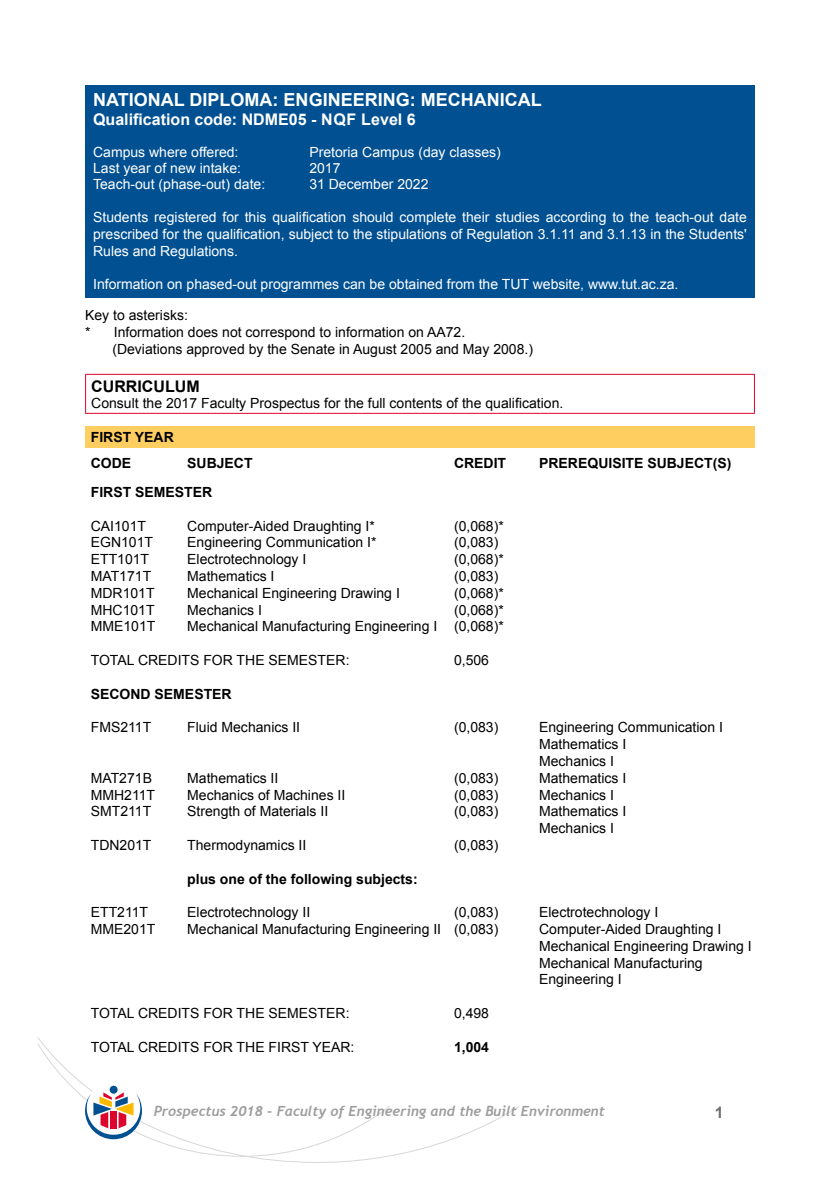
<style>
.page{position:relative;width:840px;height:1191px;background:#fff}
.page>*{position:absolute;margin:0;border:0;box-sizing:border-box;transform-origin:0 0}
.t1{font:700 18px "Arial";color:#fff}
.t2{font:700 16px "Arial";color:#fff}
.t3{font:700 16px "Arial";color:#000}
.t4{font:700 16px "Arial";color:#706f6f}
.t5{font:14px/16.8px "Arial";color:#000}
.t6{font:14px/16.8px "Arial";color:#fff;text-align:justify}
.t7{font:700 14px/26.4px "Arial";color:#000}
.t8{font:italic 700 14px "Trebuchet";color:#9d9d9c}
</style>
<div class="page">
<svg style="left:37px;top:1037px;width:482px;height:125px"></svg>
<svg style="left:37px;top:1043px;width:353px;height:113px"></svg>
<div style="left:85px;top:85px;width:669px;height:212px;background:#005092"></div>
<hr style="left:85px;top:374px;width:669px;height:1px;background:#dd052b">
<hr style="left:85px;top:375px;width:1px;height:38px;background:#dd052b">
<hr style="left:753px;top:375px;width:1px;height:38px;background:#dd052b">
<hr style="left:85px;top:413px;width:669px;height:1px;background:#dd052b">
<div style="left:85px;top:426px;width:669px;height:21px;background:#fece61"></div>
<p class="t1" style="left:93px;top:87px;width:450px">NATIONAL DIPLOMA: ENGINEERING: MECHANICAL</p>
<p class="t2" style="left:93px;top:108px;width:324px">Qualification code: NDME05 - NQF Level 6</p>
<p class="t6" style="left:93px;top:144px;width:147px">Campus where offered:</p>
<p class="t6" style="left:309px;top:144px;width:193px">Pretoria Campus (day classes)</p>
<p class="t6" style="left:93px;top:160px;width:149px">Last year of new intake:</p>
<p class="t6" style="left:309px;top:160px;width:33px">2017</p>
<p class="t6" style="left:93px;top:176px;width:173px">Teach-out (phase-out) date:</p>
<p class="t6" style="left:309px;top:176px;width:121px">31 December 2022</p>
<p class="t6" style="left:93px;top:209px;width:655px">Students registered for this qualification should complete their studies according to the teach-out date prescribed for the qualification, subject to the stipulations of Regulation 3.1.11 and 3.1.13 in the Students' Rules and Regulations.</p>
<p class="t6" style="left:93px;top:276px;width:586px">Information on phased-out programmes can be obtained from the TUT website, www.tut.ac.za.</p>
<p class="t5" style="left:85px;top:307px;width:104px">Key to asterisks:</p>
<p class="t5" style="left:85px;top:324px;width:381px">* Information does not correspond to information on AA72.</p>
<p class="t5" style="left:112px;top:340px;width:422px">(Deviations approved by the Senate in August 2005 and May 2008.)</p>
<p class="t3" style="left:91px;top:375px;width:110px">CURRICULUM</p>
<p class="t5" style="left:91px;top:394px;width:473px">Consult the 2017 Faculty Prospectus for the full contents of the qualification.</p>
<p class="t7" style="left:91px;top:424px;width:84px">FIRST YEAR<br>CODE</p>
<p class="t7" style="left:187px;top:450px;width:67px">SUBJECT</p>
<p class="t7" style="left:454px;top:450px;width:54px">CREDIT</p>
<p class="t7" style="left:539px;top:450px;width:194px">PREREQUISITE SUBJECT(S)</p>
<p class="t7" style="left:91px;top:479px;width:123px">FIRST SEMESTER</p>
<p class="t5" style="left:91px;top:517px;width:57px">CAI101T</p>
<p class="t5" style="left:187px;top:517px;width:189px">Computer-Aided Draughting I*</p>
<p class="t5" style="left:454px;top:517px;width:51px">(0,068)*</p>
<p class="t5" style="left:91px;top:534px;width:64px">EGN101T</p>
<p class="t5" style="left:187px;top:534px;width:191px">Engineering Communication I*</p>
<p class="t5" style="left:454px;top:534px;width:46px">(0,083)</p>
<p class="t5" style="left:91px;top:551px;width:60px">ETT101T</p>
<p class="t5" style="left:187px;top:551px;width:121px">Electrotechnology I</p>
<p class="t5" style="left:454px;top:551px;width:51px">(0,068)*</p>
<p class="t5" style="left:91px;top:567px;width:62px">MAT171T</p>
<p class="t5" style="left:187px;top:567px;width:89px">Mathematics I</p>
<p class="t5" style="left:454px;top:567px;width:46px">(0,083)</p>
<p class="t5" style="left:91px;top:584px;width:65px">MDR101T</p>
<p class="t5" style="left:187px;top:584px;width:214px">Mechanical Engineering Drawing I</p>
<p class="t5" style="left:454px;top:584px;width:51px">(0,068)*</p>
<p class="t5" style="left:91px;top:601px;width:65px">MHC101T</p>
<p class="t5" style="left:187px;top:601px;width:76px">Mechanics I</p>
<p class="t5" style="left:454px;top:601px;width:51px">(0,068)*</p>
<p class="t5" style="left:91px;top:618px;width:66px">MME101T</p>
<p class="t5" style="left:187px;top:618px;width:318px">Mechanical Manufacturing Engineering I (0,068)*</p>
<p class="t5" style="left:91px;top:651px;width:260px">TOTAL CREDITS FOR THE SEMESTER:</p>
<p class="t5" style="left:454px;top:651px;width:37px">0,506</p>
<p class="t7" style="left:91px;top:680px;width:142px">SECOND SEMESTER</p>
<p class="t5" style="left:91px;top:719px;width:62px">FMS211T</p>
<p class="t5" style="left:187px;top:719px;width:114px">Fluid Mechanics II</p>
<p class="t5" style="left:454px;top:719px;width:46px">(0,083)</p>
<p class="t5" style="left:539px;top:719px;width:185px">Engineering Communication I<br>Mathematics I<br>Mechanics I</p>
<p class="t5" style="left:91px;top:769px;width:63px">MAT271B</p>
<p class="t5" style="left:187px;top:769px;width:93px">Mathematics II</p>
<p class="t5" style="left:454px;top:769px;width:46px">(0,083)</p>
<p class="t5" style="left:539px;top:769px;width:89px">Mathematics I</p>
<p class="t5" style="left:91px;top:786px;width:66px">MMH211T</p>
<p class="t5" style="left:187px;top:786px;width:159px">Mechanics of Machines II</p>
<p class="t5" style="left:454px;top:786px;width:46px">(0,083)</p>
<p class="t5" style="left:539px;top:786px;width:76px">Mechanics I</p>
<p class="t5" style="left:91px;top:803px;width:62px">SMT211T</p>
<p class="t5" style="left:187px;top:803px;width:142px">Strength of Materials II</p>
<p class="t5" style="left:454px;top:803px;width:46px">(0,083)</p>
<p class="t5" style="left:539px;top:803px;width:89px">Mathematics I<br>Mechanics I</p>
<p class="t5" style="left:91px;top:836px;width:62px">TDN201T</p>
<p class="t5" style="left:187px;top:836px;width:121px">Thermodynamics II</p>
<p class="t5" style="left:454px;top:836px;width:46px">(0,083)</p>
<p class="t7" style="left:187px;top:865px;width:232px">plus one of the following subjects:</p>
<p class="t5" style="left:91px;top:903px;width:59px">ETT211T</p>
<p class="t5" style="left:187px;top:903px;width:124px">Electrotechnology II</p>
<p class="t5" style="left:454px;top:903px;width:46px">(0,083)</p>
<p class="t5" style="left:539px;top:903px;width:121px">Electrotechnology I</p>
<p class="t5" style="left:91px;top:920px;width:66px">MME201T</p>
<p class="t5" style="left:187px;top:920px;width:312px">Mechanical Manufacturing Engineering II (0,083)</p>
<p class="t5" style="left:539px;top:920px;width:214px">Computer-Aided Draughting I<br>Mechanical Engineering Drawing I<br>Mechanical Manufacturing<br>Engineering I</p>
<p class="t5" style="left:91px;top:1004px;width:260px">TOTAL CREDITS FOR THE SEMESTER:</p>
<p class="t5" style="left:454px;top:1004px;width:37px">0,498</p>
<p class="t5" style="left:91px;top:1038px;width:265px">TOTAL CREDITS FOR THE FIRST YEAR:</p>
<p class="t7" style="left:454px;top:1033px;width:37px">1,004</p>
<p class="t8" style="left:154px;top:1102px;width:452px">Prospectus 2018 - Faculty of Engineering and the Built Environment</p>
<p class="t4" style="left:714px;top:1100px;width:10px">1</p>
</div>
